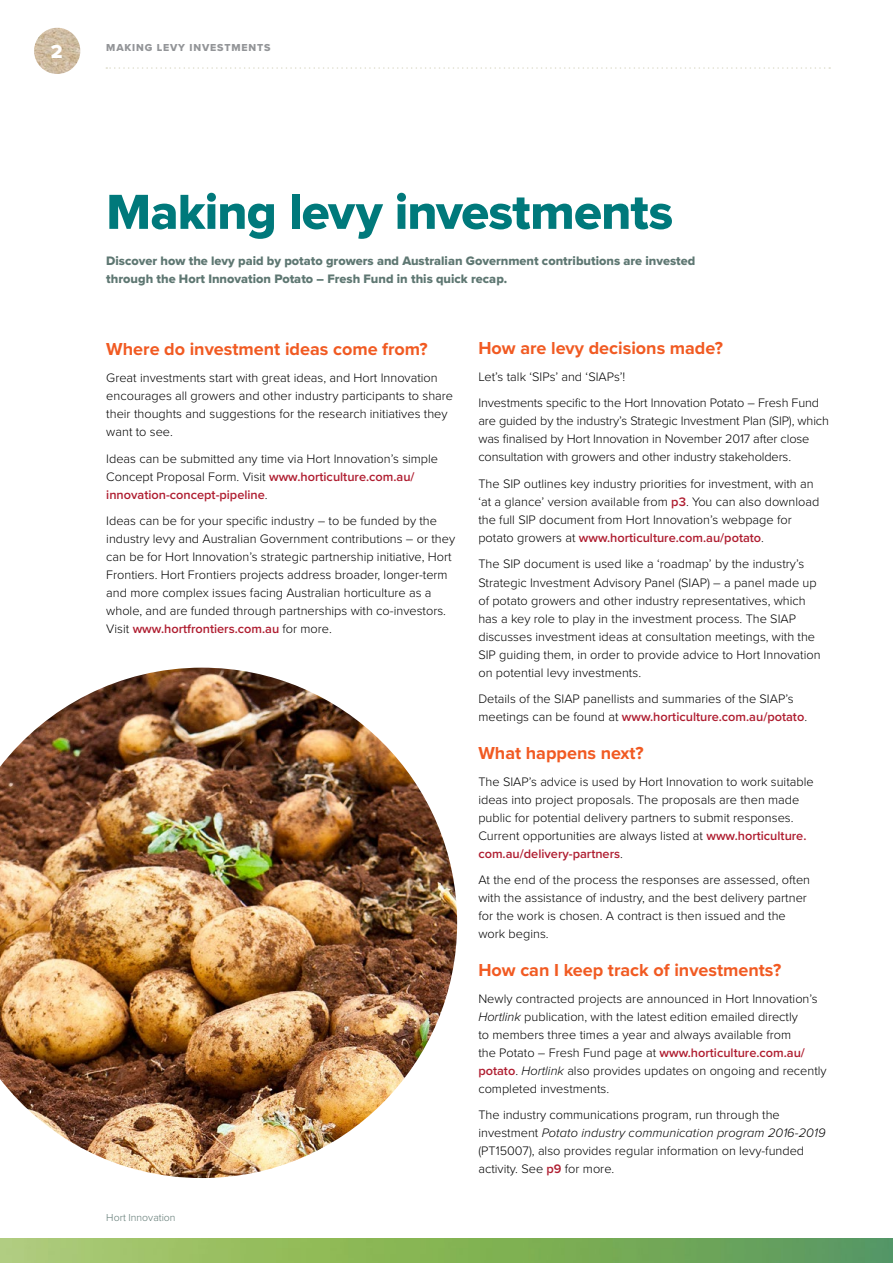
<style>
.page{position:relative;width:893px;height:1263px;background:#fff}
.page>*{position:absolute;margin:0;border:0;box-sizing:border-box;transform-origin:0 0}
.t1{font:51px "Proxima Nova Extrabld";letter-spacing:-.015em;color:#00797b}
.t2{font:19.5px "Proxima Nova Extrabld";color:#fff}
.t3{font:700 18px "Proxima Nova";color:#f15a22}
.t4{font:300 12.75px/18px "Proxima Nova";color:#000}
.t5{font:12.75px/18px "Proxima Nova Extrabld";color:#5e7772}
.t6{font:10.5px "Proxima Nova Extrabld";letter-spacing:.08em;color:#939598}
.t7{font:300 10.5px "Proxima Nova";color:#5e7772}
.s1{font-weight:600;color:#af1d30}
.s2{font-style:italic}
</style>
<div class="page">
<img style="left:0;top:1238px;width:893px;height:25px">
<img style="left:34px;top:28px;width:46px;height:46px;border-radius:23px">
<svg style="left:106px;top:67px;width:724px;height:2px"></svg>
<img style="left:0;top:668px;width:457px;height:510px">
<h2 class="t2" style="left:51px;top:37px;width:13px">2</h2>
<p class="t6" style="left:106px;top:39px;width:166px">MAKING LEVY INVESTMENTS</p>
<h1 class="t1" style="left:106px;top:174px;width:568px">Making levy investments</h1>
<p class="t5" style="left:106px;top:252px;width:591px">Discover how the levy paid by potato growers and Australian Government contributions are invested through the Hort Innovation Potato – Fresh Fund in this quick recap.</p>
<h3 class="t3" style="left:106px;top:336px;width:323px">Where do investment ideas come from?</h3>
<p class="t4" style="left:106px;top:368px;width:348px">Great investments start with great ideas, and Hort Innovation encourages all growers and other industry participants to share their thoughts and suggestions for the research initiatives they want to see.</p>
<p class="t4" style="left:106px;top:449px;width:333px">Ideas can be submitted any time via Hort Innovation’s simple<br>Concept Proposal Form. Visit <span class="s1">www.horticulture.com.au/ innovation-concept-pipeline</span>.</p>
<p class="t4" style="left:106px;top:511px;width:350px">Ideas can be for your specific industry – to be funded by the industry levy and Australian Government contributions – or they can be for Hort Innovation’s strategic partnership initiative, Hort Frontiers. Hort Frontiers projects address broader, longer-term and more complex issues facing Australian horticulture as a whole, and are funded through partnerships with co-investors.<br>Visit <span class="s1">www.hortfrontiers.com.au</span> for more.</p>
<p class="t7" style="left:106px;top:1209px;width:71px">Hort Innovation</p>
<h3 class="t3" style="left:478px;top:335px;width:246px">How are levy decisions made?</h3>
<p class="t4" style="left:478px;top:363px;width:342px;line-height:26.5px">Let’s talk ‘SIPs’ and ‘SIAPs’!<br>Investments specific to the Hort Innovation Potato – Fresh Fund</p>
<p class="t4" style="left:478px;top:411px;width:352px">are guided by the industry’s Strategic Investment Plan (SIP), which was finalised by Hort Innovation in November 2017 after close consultation with growers and other industry stakeholders.</p>
<p class="t4" style="left:478px;top:474px;width:342px">The SIP outlines key industry priorities for investment, with an ‘at a glance’ version available from <span class="s1">p3</span>. You can also download the full SIP document from Hort Innovation’s webpage for potato growers at <span class="s1">www.horticulture.com.au/potato</span>.</p>
<p class="t4" style="left:478px;top:554px;width:344px">The SIP document is used like a ‘roadmap’ by the industry’s Strategic Investment Advisory Panel (SIAP) – a panel made up of potato growers and other industry representatives, which has a key role to play in the investment process. The SIAP discusses investment ideas at consultation meetings, with the SIP guiding them, in order to provide advice to Hort Innovation on potential levy investments.</p>
<p class="t4" style="left:478px;top:689px;width:330px">Details of the SIAP panellists and summaries of the SIAP’s meetings can be found at <span class="s1">www.horticulture.com.au/potato</span>.</p>
<h3 class="t3" style="left:478px;top:739px;width:167px">What happens next?</h3>
<p class="t4" style="left:478px;top:771px;width:337px">The SIAP’s advice is used by Hort Innovation to work suitable ideas into project proposals. The proposals are then made public for potential delivery partners to submit responses.<br>Current opportunities are always listed at <span class="s1">www.horticulture. com.au/delivery-partners</span>.</p>
<p class="t4" style="left:478px;top:870px;width:333px">At the end of the process the responses are assessed, often with the assistance of industry, and the best delivery partner for the work is chosen. A contract is then issued and the work begins.</p>
<h3 class="t3" style="left:478px;top:956px;width:304px">How can I keep track of investments?</h3>
<p class="t4" style="left:478px;top:988px;width:350px">Newly contracted projects are announced in Hort Innovation’s <span class="s2">Hortlink</span> publication, with the latest edition emailed directly<br>to members three times a year and always available from<br>the Potato – Fresh Fund page at <span class="s1">www.horticulture.com.au/ potato</span>. <span class="s2">Hortlink</span> also provides updates on ongoing and recently completed investments.</p>
<p class="t4" style="left:478px;top:1105px;width:349px">The industry communications program, run through the investment <span class="s2">Potato industry communication program 2016-2019 </span>(PT15007), also provides regular information on levy-funded activity. See <span class="s1">p9</span> for more.</p>
</div>
